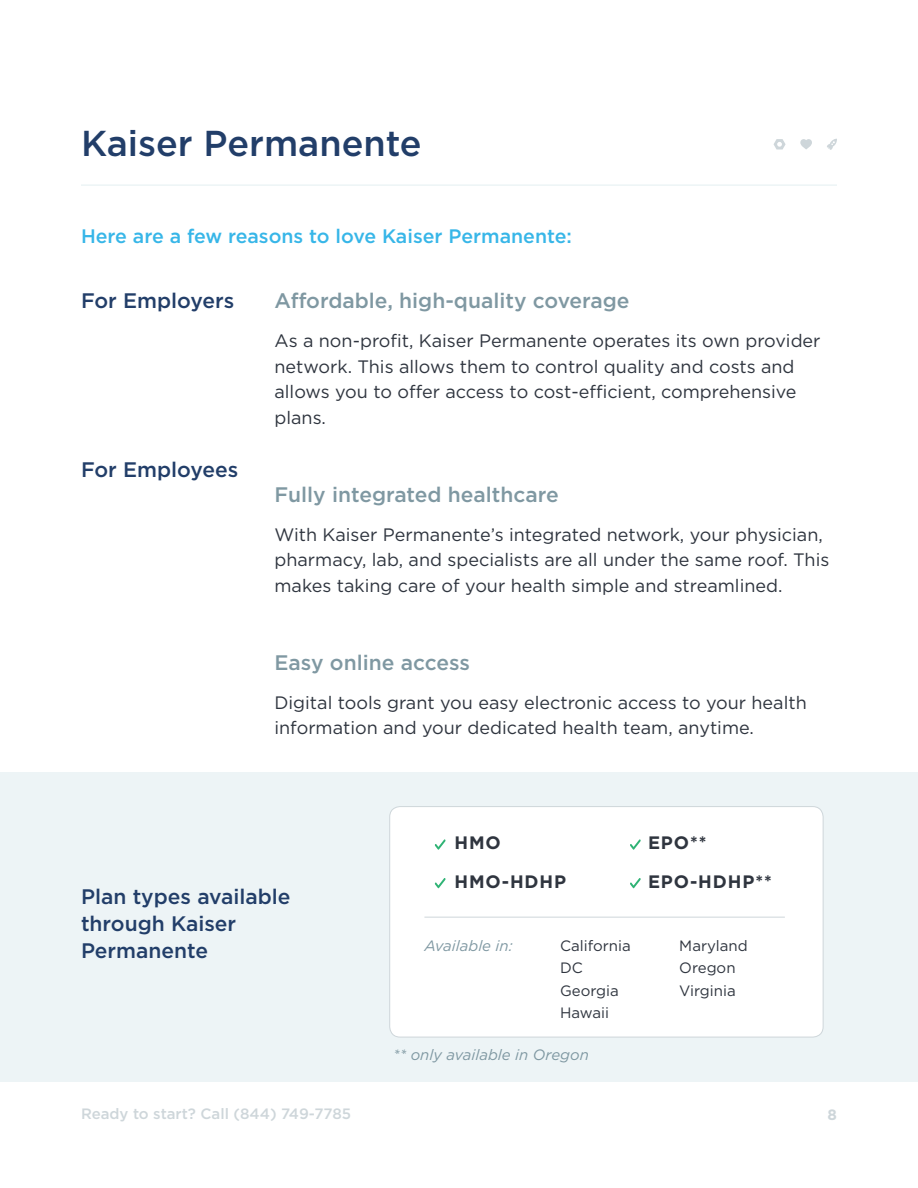
<style>
.page{position:relative;width:918px;height:1188px;background:#fff}
.page>*{position:absolute;margin:0;border:0;box-sizing:border-box;transform-origin:0 0}
.Main_headline{font:500 36px "Gotham";color:#223e69}
.t1{font:500 21px "Gotham";color:#7f98a2}
.t2{font:500 21px/27px "Gotham";color:#223e69}
.t3{font:500 19.5px "Gotham";color:#37b6e8}
.t4{font:18px/25.5px "Gotham";color:#2f353f}
.t5{font:700 18px/39px "Gotham";letter-spacing:.05em;color:#2f353f}
.t6{font:15px/22.5px "Gotham";color:#2f353f}
.t7{font:italic 15px "Gotham";color:#7f98a2}
.t8{font:500 15px "Gotham";color:#ced6da}
.t9{font:700 15px "Gotham";color:#ced6da}
</style>
<div class="page">
<svg style="left:774px;top:139px;width:12px;height:11px"></svg>
<svg style="left:800px;top:139px;width:12px;height:10px"></svg>
<svg style="left:827px;top:139px;width:10px;height:11px"></svg>
<hr style="left:81px;top:184px;width:756px;height:2px;background:#edf4f6">
<div style="left:0;top:772px;width:918px;height:310px;background:#edf4f6"></div>
<div style="left:390px;top:807px;width:433px;height:230px;background:#fff;border-radius:10px"></div>
<div style="left:389px;top:806px;width:435px;height:231px;border:1px solid #ced6da;border-radius:10px"></div>
<svg style="left:435px;top:839px;width:11px;height:11px"></svg>
<svg style="left:630px;top:839px;width:11px;height:11px"></svg>
<svg style="left:435px;top:878px;width:11px;height:10px"></svg>
<svg style="left:630px;top:878px;width:11px;height:10px"></svg>
<hr style="left:424px;top:917px;width:361px;height:1px;background:#ced6da">
<p class="Main_headline" style="left:81px;top:120px;width:342px">Kaiser Permanente</p>
<p class="t3" style="left:81px;top:223px;width:493px">Here are a few reasons to love Kaiser Permanente:</p>
<p class="t2" style="left:81px;top:287px;width:155px">For Employers</p>
<p class="t2" style="left:81px;top:456px;width:159px">For Employees</p>
<p class="t1" style="left:274px;top:287px;width:356px">Affordable, high-quality coverage</p>
<p class="t4" style="left:274px;top:328px;width:548px">As a non-profit, Kaiser Permanente operates its own provider network. This allows them to control quality and costs and allows you to offer access to cost-efficient, comprehensive plans.</p>
<p class="t1" style="left:274px;top:480px;width:286px">Fully integrated healthcare</p>
<p class="t4" style="left:274px;top:521px;width:556px">With Kaiser Permanente’s integrated network, your physician, pharmacy, lab, and specialists are all under the same roof. This makes taking care of your health simple and streamlined.</p>
<p class="t1" style="left:274px;top:648px;width:197px">Easy online access</p>
<p class="t4" style="left:274px;top:689px;width:534px">Digital tools grant you easy electronic access to your health information and your dedicated health team, anytime.</p>
<p class="t2" style="left:81px;top:883px;width:211px">Plan types available through Kaiser<br>Permanente</p>
<p class="t5" style="left:454px;top:823px;width:48px">HMO</p>
<p class="t5" style="left:454px;top:862px;width:113px">HMO-HDHP</p>
<p class="t5" style="left:648px;top:823px;width:125px">EPO**<br>EPO-HDHP**</p>
<p class="t7" style="left:424px;top:936px;width:90px">Available in:</p>
<p class="t6" style="left:560px;top:934px;width:72px">California</p>
<p class="t6" style="left:560px;top:957px;width:24px">DC</p>
<p class="t6" style="left:560px;top:979px;width:60px">Georgia</p>
<p class="t6" style="left:560px;top:1002px;width:50px">Hawaii</p>
<p class="t7" style="left:393px;top:1045px;width:197px">** only available in Oregon</p>
<p class="t6" style="left:679px;top:934px;width:70px">Maryland<br>Oregon<br>Virginia</p>
<p class="t8" style="left:81px;top:1104px;width:272px">Ready to start? Call (844) 749‑7785</p>
<p class="t9" style="left:828px;top:1105px;width:11px">8</p>
</div>
